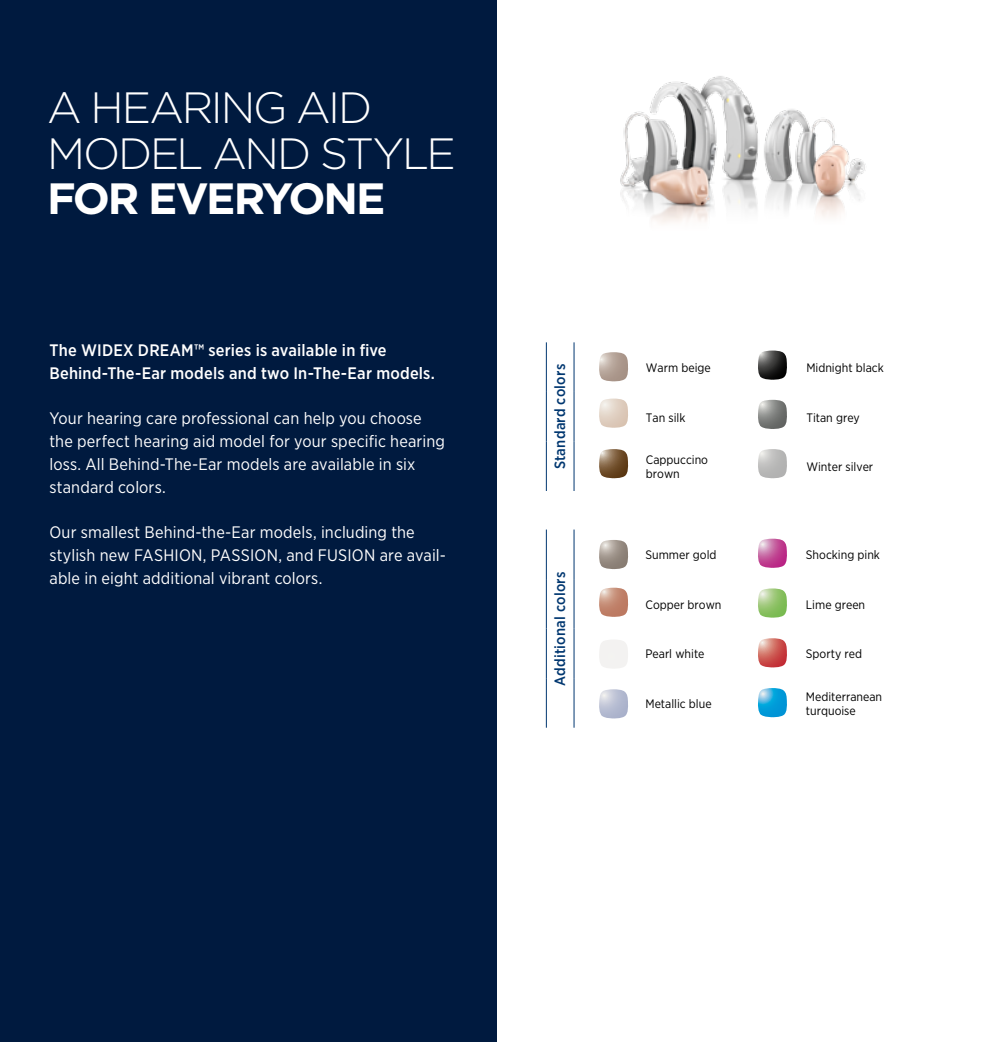
<style>
.page{position:relative;width:993px;height:1042px;background:#fff}
.page>*{position:absolute;margin:0;border:0;box-sizing:border-box;transform-origin:0 0}
.t1{font:300 43.75px "Gotham";color:#fff}
.t2{font:700 43.75px "Gotham";color:#fff}
.t3{font:16.62px/22.8px "Gotham Narrow";letter-spacing:.005em;color:#fff}
.t4{font:500 16.62px/22.8px "Gotham Narrow";letter-spacing:.015em;color:#fff}
.t5{font:500 14.88px "Gotham Narrow";letter-spacing:.015em;color:#003770}
.t6{font:12.25px/14px "Gotham Narrow";color:#000}
</style>
<div class="page">
<div style="left:0;top:0;width:496px;height:1042px;background:#001a3f"></div>
<svg style="left:599px;top:352px;width:29px;height:30px"></svg>
<svg style="left:599px;top:449px;width:29px;height:29px"></svg>
<svg style="left:758px;top:350px;width:29px;height:30px"></svg>
<svg style="left:599px;top:398px;width:29px;height:30px"></svg>
<svg style="left:758px;top:400px;width:29px;height:29px"></svg>
<svg style="left:758px;top:449px;width:29px;height:29px"></svg>
<hr style="left:546px;top:529px;width:1px;height:50px;background:#003770">
<hr style="left:573px;top:529px;width:1px;height:50px;background:#003770">
<hr style="left:546px;top:579px;width:1px;height:49px;background:#003770">
<hr style="left:573px;top:579px;width:1px;height:49px;background:#003770">
<hr style="left:546px;top:628px;width:1px;height:50px;background:#003770">
<hr style="left:573px;top:628px;width:1px;height:50px;background:#003770">
<hr style="left:546px;top:678px;width:1px;height:50px;background:#003770">
<hr style="left:573px;top:678px;width:1px;height:50px;background:#003770">
<svg style="left:599px;top:540px;width:29px;height:29px"></svg>
<svg style="left:599px;top:640px;width:29px;height:28px"></svg>
<svg style="left:599px;top:689px;width:29px;height:30px"></svg>
<svg style="left:599px;top:588px;width:29px;height:29px"></svg>
<svg style="left:758px;top:539px;width:29px;height:29px"></svg>
<svg style="left:758px;top:638px;width:29px;height:30px"></svg>
<svg style="left:758px;top:588px;width:29px;height:30px"></svg>
<svg style="left:758px;top:688px;width:29px;height:29px"></svg>
<hr style="left:546px;top:342px;width:1px;height:50px;background:#003770">
<hr style="left:573px;top:342px;width:1px;height:50px;background:#003770">
<hr style="left:546px;top:392px;width:1px;height:49px;background:#003770">
<hr style="left:573px;top:392px;width:1px;height:49px;background:#003770">
<hr style="left:546px;top:441px;width:1px;height:50px;background:#003770">
<hr style="left:573px;top:441px;width:1px;height:50px;background:#003770">
<img style="left:620px;top:76px;width:246px;height:147px">
<h1 class="t1" style="left:47px;top:80px;width:74px">A HEAR</h1>
<h1 class="t1" style="left:211px;top:80px;width:155px">ING AID</h1>
<h1 class="t1" style="left:47px;top:125px;width:31px">MODEL</h1>
<h1 class="t1" style="left:212px;top:125px;width:33px">AND</h1>
<h1 class="t1" style="left:320px;top:125px;width:28px">STYLE</h1>
<h1 class="t2" style="left:47px;top:170px;width:131px">FOR EVERY</h1>
<h1 class="t2" style="left:288px;top:170px;width:92px">ONE</h1>
<p class="t4" style="left:49px;top:339px;width:387px">The WIDEX DREAM™ series is available in five<br>Behind-The-Ear models and two In-The-Ear models.</p>
<p class="t3" style="left:49px;top:407px;width:397px">Your hearing care professional can help you choose the perfect hearing aid model for your specific hearing loss. All Behind-The-Ear models are available in six standard colors.</p>
<p class="t3" style="left:49px;top:520px;width:367px">Our smallest Behind-the-Ear models, including the stylish new Fashio n, Passio</p>
<p class="t3" style="left:49px;top:543px;width:398px;text-indent:217px">n, and Fusion are avail&shy;able in eight additional vibrant colors.</p>
<p class="t5" style="left:550px;top:469px;width:107px;rotate:-90deg">Standard colors</p>
<p class="t6" style="left:645px;top:360px;width:66px">Warm beige</p>
<p class="t6" style="left:806px;top:360px;width:79px">Midnight black</p>
<p class="t6" style="left:645px;top:410px;width:41px">Tan silk</p>
<p class="t6" style="left:806px;top:410px;width:55px">Titan grey</p>
<p class="t6" style="left:645px;top:452px;width:64px">Cappuccino brown</p>
<p class="t6" style="left:806px;top:459px;width:68px">Winter silver</p>
<p class="t5" style="left:550px;top:686px;width:116px;rotate:-90deg">Additional colors</p>
<p class="t6" style="left:645px;top:548px;width:73px">Summer gold</p>
<p class="t6" style="left:805px;top:548px;width:76px">Shocking pink</p>
<p class="t6" style="left:645px;top:597px;width:77px">Copper brown</p>
<p class="t6" style="left:805px;top:597px;width:61px">Lime green</p>
<p class="t6" style="left:645px;top:647px;width:60px">Pearl white</p>
<p class="t6" style="left:805px;top:647px;width:58px">Sporty red</p>
<p class="t6" style="left:645px;top:696px;width:68px">Metallic blue</p>
<p class="t6" style="left:805px;top:689px;width:78px">Mediterranean turquoise</p>
</div>
